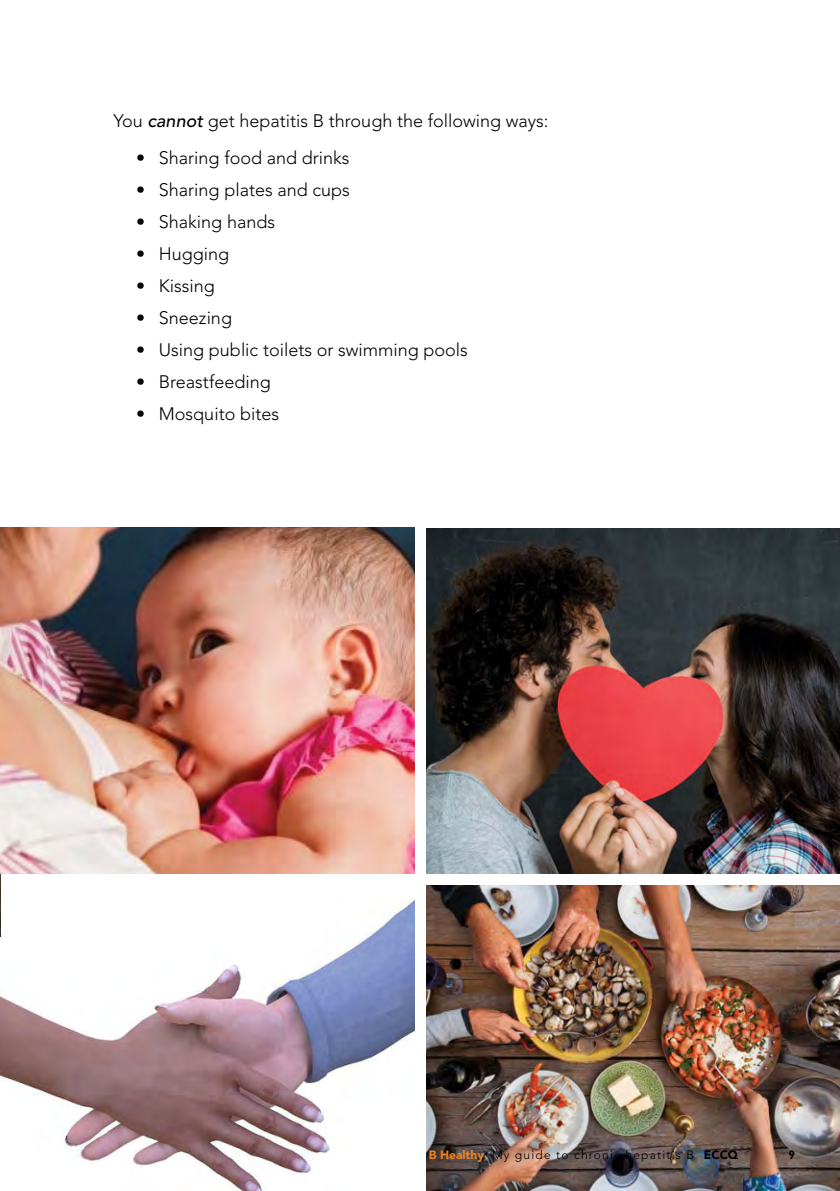
<style>
.page{position:relative;width:840px;height:1191px;background:#fff}
.page>*{position:absolute;margin:0;border:0;box-sizing:border-box;transform-origin:0 0}
.t1{font:300 18px "Avenir";color:#000}
.t2{font:300 12px "Avenir";letter-spacing:.1em;color:#000}
.t3{font:700 12px "DIN";color:#000}
.s1{font-weight:500;font-style:italic}
.s2{font-weight:900;color:#ee8222}
.s3{font-weight:900}
</style>
<div class="page">
<img style="left:0;top:897px;width:414px;height:294px">
<img style="left:426px;top:885px;width:413px;height:306px">
<img style="left:0;top:874px;width:1px;height:62px">
<img style="left:0;top:527px;width:414px;height:347px">
<img style="left:426px;top:528px;width:413px;height:346px">
<p class="t1" style="left:113px;top:110px;width:436px">You <span class="s1">cannot</span> get hepatitis B through the following ways:</p>
<p class="t1" style="left:136px;top:147px;width:215px">• Sharing food and drinks</p>
<p class="t1" style="left:136px;top:179px;width:215px">• Sharing plates and cups</p>
<p class="t1" style="left:136px;top:211px;width:140px">• Shaking hands</p>
<p class="t1" style="left:136px;top:243px;width:95px">• Hugging</p>
<p class="t1" style="left:136px;top:275px;width:80px">• Kissing</p>
<p class="t1" style="left:136px;top:307px;width:97px">• Sneezing</p>
<p class="t1" style="left:136px;top:339px;width:333px">• Using public toilets or swimming pools</p>
<p class="t1" style="left:136px;top:371px;width:136px">• Breastfeeding</p>
<p class="t1" style="left:136px;top:403px;width:144px">• Mosquito bites</p>
<p class="t2" style="left:428px;top:1148px;width:311px"><span class="s2">B Healthy</span> My guide to chronic hepatitis B <span class="s3">ECCQ</span></p>
<p class="t3" style="left:788px;top:1147px;width:8px">9</p>
</div>
